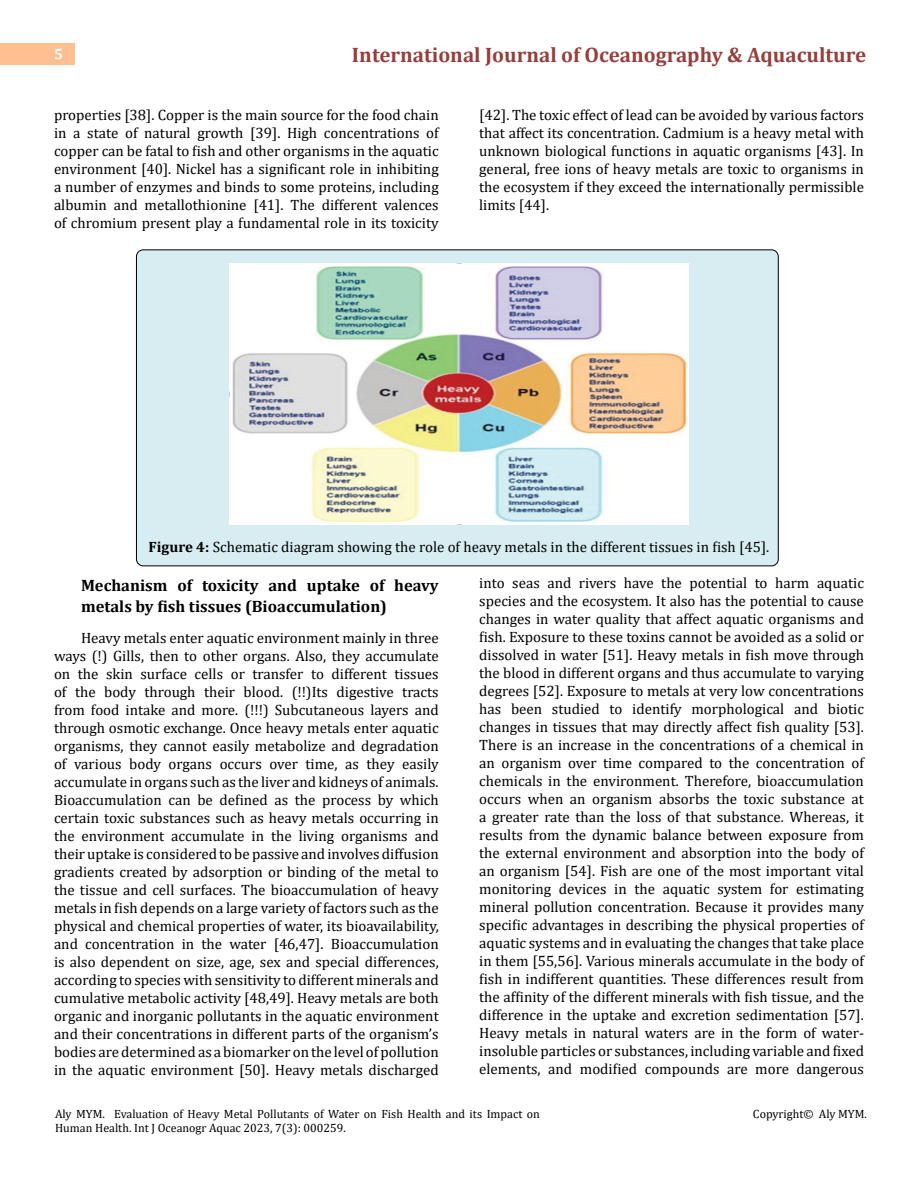
<style>
.page{position:relative;width:918px;height:1188px;background:#fff}
.page>*{position:absolute;margin:0;border:0;box-sizing:border-box;transform-origin:0 0}
.t1{font:700 21px "Cambria";color:#953f3c}
.t2{font:700 16.5px/21px "Cambria";color:#000}
.t3{font:15px/18px "Cambria";color:#000;text-align:justify}
.t4{font:700 15px "Cambria";color:#fff}
.t5{font:12px/14.4px "Cambria";color:#000}
.s1{font-weight:700}
</style>
<div class="page">
<div style="left:0;top:43px;width:75px;height:21px;background:#ffbf91"></div>
<div style="left:136px;top:250px;width:642px;height:316px;background:#d8edf2;border-radius:7px"></div>
<img style="left:230px;top:264px;width:458px;height:261px">
<p class="t4" style="left:54px;top:44px;width:10px">5</p>
<h1 class="t1" style="left:352px;top:40px;width:516px">International Journal of Oceanography &amp; Aquaculture</h1>
<p class="t3" style="left:54px;top:105px;width:386px">properties [38]. Copper is the main source for the food chain in a state of natural growth [39]. High concentrations of copper can be fatal to fish and other organisms in the aquatic environment [40]. Nickel has a significant role in inhibiting a number of enzymes and binds to some proteins, including albumin and metallothionine [41]. The different valences of chromium present play a fundamental role in its toxicity</p>
<p class="t3" style="left:479px;top:105px;width:386px">[42]. The toxic effect of lead can be avoided by various factors that affect its concentration. Cadmium is a heavy metal with unknown biological functions in aquatic organisms [43]. In general, free ions of heavy metals are toxic to organisms in the ecosystem if they exceed the internationally permissible limits [44].</p>
<p class="t3" style="left:149px;top:537px;width:622px"><span class="s1">Figure 4:</span> Schematic diagram showing the role of heavy metals in the different tissues in fish [45].</p>
<p class="t2" style="left:81px;top:574px;width:359px">Mechanism of toxicity and uptake of heavy metals by fish tissues (Bioaccumulation)</p>
<p class="t3" style="left:54px;top:629px;width:386px;text-indent:27px">Heavy metals enter aquatic environment mainly in three ways (!) Gills, then to other organs. Also, they accumulate on the skin surface cells or transfer to different tissues of the body through their blood. (!!)Its digestive tracts from food intake and more. (!!!) Subcutaneous layers and through osmotic exchange. Once heavy metals enter aquatic organisms, they cannot easily metabolize and degradation of various body organs occurs over time, as they easily accumulate in organs such as the liver and kidneys of animals.<br>Bioaccumulation can be defined as the process by which certain toxic substances such as heavy metals occurring in the environment accumulate in the living organisms and their uptake is considered to be passive and involves diffusion gradients created by adsorption or binding of the metal to the tissue and cell surfaces. The bioaccumulation of heavy metals in fish depends on a large variety of factors such as the physical and chemical properties of water, its bioavailability, and concentration in the water [46,47]. Bioaccumulation is also dependent on size, age, sex and special differences, according to species with sensitivity to different minerals and cumulative metabolic activity [48,49]. Heavy metals are both organic and inorganic pollutants in the aquatic environment and their concentrations in different parts of the organism’s bodies are determined as a biomarker on the level of pollution in the aquatic environment [50]. Heavy metals discharged</p>
<p class="t3" style="left:479px;top:573px;width:386px">into seas and rivers have the potential to harm aquatic species and the ecosystem. It also has the potential to cause changes in water quality that affect aquatic organisms and fish. Exposure to these toxins cannot be avoided as a solid or dissolved in water [51]. Heavy metals in fish move through the blood in different organs and thus accumulate to varying degrees [52]. Exposure to metals at very low concentrations has been studied to identify morphological and biotic changes in tissues that may directly affect fish quality [53].<br>There is an increase in the concentrations of a chemical in an organism over time compared to the concentration of chemicals in the environment. Therefore, bioaccumulation occurs when an organism absorbs the toxic substance at a greater rate than the loss of that substance. Whereas, it results from the dynamic balance between exposure from the external environment and absorption into the body of an organism [54]. Fish are one of the most important vital monitoring devices in the aquatic system for estimating mineral pollution concentration. Because it provides many specific advantages in describing the physical properties of aquatic systems and in evaluating the changes that take place in them [55,56]. Various minerals accumulate in the body of fish in indifferent quantities. These differences result from the affinity of the different minerals with fish tissue, and the difference in the uptake and excretion sedimentation [57].<br>Heavy metals in natural waters are in the form of water&shy;insoluble particles or substances, including variable and fixed elements, and modified compounds are more dangerous</p>
<p class="t5" style="left:55px;top:1106px;width:486px">Aly MYM. Evaluation of Heavy Metal Pollutants of Water on Fish Health and its Impact on<br>Human Health. Int J Oceanogr Aquac 2023, 7(3): 000259.</p>
<p class="t5" style="left:753px;top:1106px;width:116px">Copyright© Aly MYM.</p>
</div>
